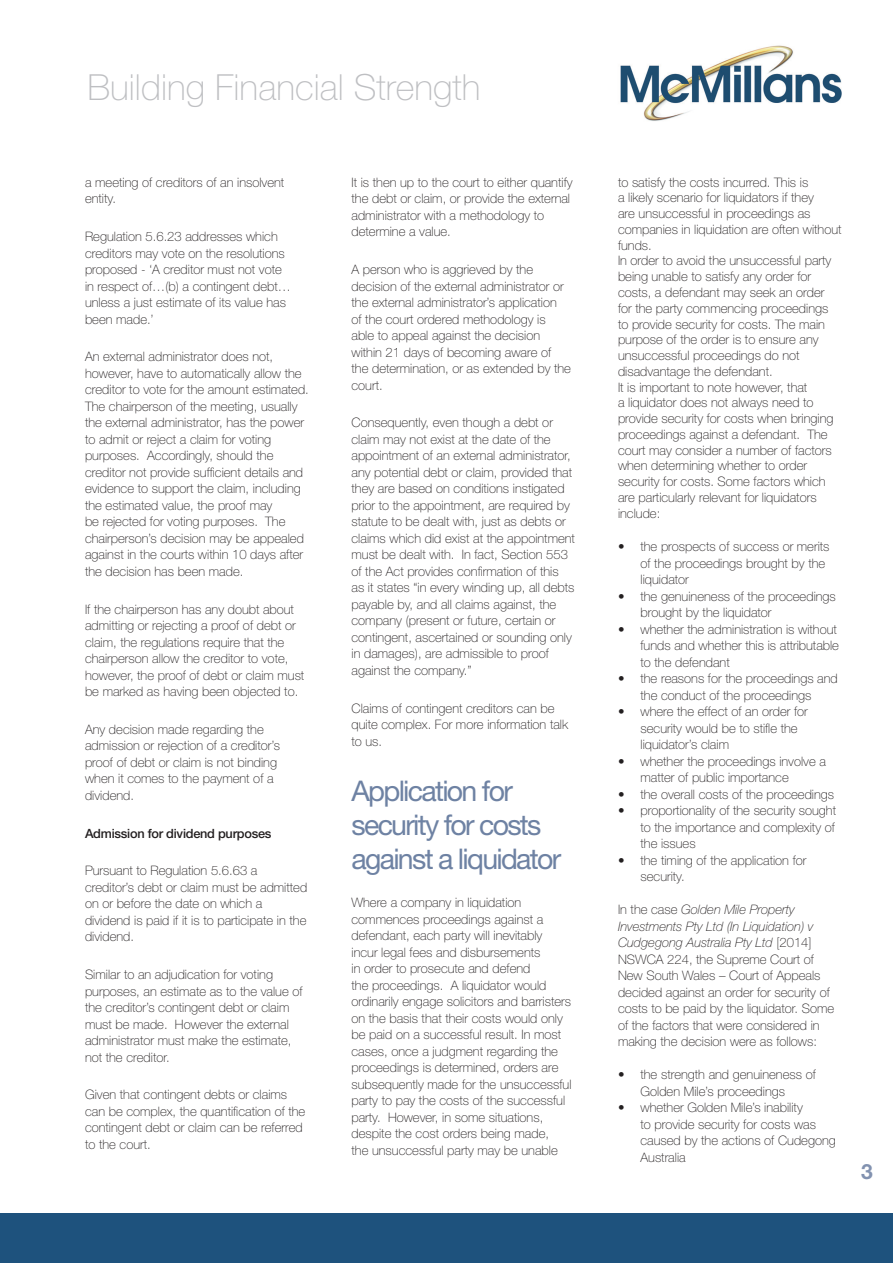
<style>
.page{position:relative;width:893px;height:1263px;background:#fff}
.page>*{position:absolute;margin:0;border:0;box-sizing:border-box;transform-origin:0 0}
.t1{font:100 36px "Helvetica Neue";color:#bebfc2}
.t2{font:28.5px/34.2px "Helvetica Neue";letter-spacing:-.06em;color:#6e82a3}
.t3{font:700 21px "Helvetica Neue";color:#8292b0}
.t4{font:100 13.05px/16.5px "Helvetica Neue";color:#231f20}
.t5{font:500 12.75px "Helvetica Neue";letter-spacing:-.02em;color:#231f20}
.s1{font-style:italic}
</style>
<div class="page">
<div style="left:0;top:1213px;width:893px;height:50px;background:#1e527d"></div>
<img style="left:620px;top:45px;width:222px;height:76px">
<div style="left:715px;top:103px;width:152px;height:26px;background:#fff"></div>
<p class="t1" style="left:88px;top:66px;width:394px">Building Financial Strength</p>
<p class="t4" style="left:85px;top:174px;width:201px">a meeting of creditors of an insolvent entity.</p>
<p class="t4" style="left:85px;top:228px;width:207px">Regulation 5.6.23 addresses which creditors may vote on the resolutions proposed - ‘A creditor must not vote in respect of…(b) a contingent debt… unless a just estimate of its value has been made.’</p>
<p class="t4" style="left:85px;top:348px;width:225px">An external administrator does not, however, have to automatically allow the creditor to vote for the amount estimated.<br>The chairperson of the meeting, usually the external administrator, has the power to admit or reject a claim for voting purposes. Accordingly, should the creditor not provide sufficient details and evidence to support the claim, including the estimated value, the proof may<br>be rejected for voting purposes. The chairperson’s decision may be appealed against in the courts within 10 days after the decision has been made.</p>
<p class="t4" style="left:85px;top:601px;width:221px">If the chairperson has any doubt about admitting or rejecting a proof of debt or claim, the regulations require that the chairperson allow the creditor to vote, however, the proof of debt or claim must be marked as having been objected to.</p>
<p class="t4" style="left:85px;top:721px;width:196px">Any decision made regarding the admission or rejection of a creditor’s proof of debt or claim is not binding when it comes to the payment of a dividend.</p>
<p class="t5" style="left:85px;top:825px;width:188px">Admission for dividend purposes</p>
<p class="t4" style="left:85px;top:862px;width:224px">Pursuant to Regulation 5.6.63 a creditor’s debt or claim must be admitted on or before the date on which a dividend is paid if it is to participate in the dividend.</p>
<p class="t4" style="left:85px;top:966px;width:219px">Similar to an adjudication for voting purposes, an estimate as to the value of the creditor’s contingent debt or claim must be made. However the external administrator must make the estimate, not the creditor.</p>
<p class="t4" style="left:85px;top:1086px;width:222px">Given that contingent debts or claims can be complex, the quantification of the contingent debt or claim can be referred to the court.</p>
<p class="t4" style="left:351px;top:174px;width:223px">It is then up to the court to either quantify the debt or claim, or provide the external administrator with a methodology to determine a value.</p>
<p class="t4" style="left:351px;top:261px;width:221px">A person who is aggrieved by the decision of the external administrator or the external administrator’s application<br>of the court ordered methodology is able to appeal against the decision within 21 days of becoming aware of the determination, or as extended by the court.</p>
<p class="t4" style="left:351px;top:414px;width:225px">Consequently, even though a debt or claim may not exist at the date of the appointment of an external administrator, any potential debt or claim, provided that they are based on conditions instigated prior to the appointment, are required by statute to be dealt with, just as debts or claims which did exist at the appointment must be dealt with. In fact, Section 553 of the Act provides confirmation of this<br>as it states “in every winding up, all debts payable by, and all claims against, the company (present or future, certain or contingent, ascertained or sounding only in damages), are admissible to proof against the company.”</p>
<p class="t4" style="left:351px;top:700px;width:218px">Claims of contingent creditors can be quite complex. For more information talk to us.</p>
<p class="t2" style="left:351px;top:773px;width:211px">Application for security for costs against a liquidator</p>
<p class="t4" style="left:351px;top:894px;width:222px">Where a company in liquidation commences proceedings against a defendant, each party will inevitably incur legal fees and disbursements<br>in order to prosecute and defend<br>the proceedings. A liquidator would ordinarily engage solicitors and barristers on the basis that their costs would only be paid on a successful result. In most cases, once a judgment regarding the proceedings is determined, orders are subsequently made for the unsuccessful party to pay the costs of the successful party. However, in some situations, despite the cost orders being made,<br>the unsuccessful party may be unable</p>
<p class="t4" style="left:618px;top:174px;width:225px;line-height:15.8px">to satisfy the costs incurred. This is<br>a likely scenario for liquidators if they<br>are unsuccessful in proceedings as companies in liquidation are often without funds.</p>
<p class="t4" style="left:618px;top:253px;width:215px;line-height:15.8px">In order to avoid the unsuccessful party being unable to satisfy any order for costs, a defendant may seek an order for the party commencing proceedings to provide security for costs. The main purpose of the order is to ensure any unsuccessful proceedings do not disadvantage the defendant.</p>
<p class="t4" style="left:618px;top:379px;width:217px;line-height:15.9px">It is important to note however, that<br>a liquidator does not always need to provide security for costs when bringing proceedings against a defendant. The court may consider a number of factors when determining whether to order security for costs. Some factors which are particularly relevant for liquidators include:</p>
<p class="t4" style="left:640px;top:538px;width:191px;text-indent:-22px">• the prospects of success or merits of the proceedings brought by the liquidator</p>
<p class="t4" style="left:640px;top:588px;width:197px;text-indent:-22px">• the genuineness of the proceedings brought by the liquidator</p>
<p class="t4" style="left:640px;top:621px;width:200px;text-indent:-22px">• whether the administration is without funds and whether this is attributable to the defendant</p>
<p class="t4" style="left:618px;top:670px;width:221px;text-align:center">• the reasons for the proceedings and the conduct of the proceedings</p>
<p class="t4" style="left:640px;top:703px;width:169px;text-indent:-22px">• where the effect of an order for security would be to stifle the liquidator’s claim</p>
<p class="t4" style="left:640px;top:753px;width:187px;text-indent:-22px">• whether the proceedings involve a matter of public importance</p>
<p class="t4" style="left:618px;top:786px;width:218px">• the overall costs of the proceedings</p>
<p class="t4" style="left:640px;top:802px;width:197px;text-align:justify;text-indent:-22px">• proportionality of the security sought to the importance and complexity of the issues</p>
<p class="t4" style="left:640px;top:852px;width:167px;text-indent:-22px">• the timing of the application for security.</p>
<p class="t4" style="left:618px;top:901px;width:218px">In the case <span class="s1">Golden Mile Property Investments Pty Ltd (In Liquidation) v Cudgegong Australia Pty Ltd</span> [2014] NSWCA 224, the Supreme Court of New South Wales – Court of Appeals decided against an order for security of costs to be paid by the liquidator. Some of the factors that were considered in making the decision were as follows:</p>
<p class="t4" style="left:640px;top:1066px;width:177px;text-indent:-22px">• the strength and genuineness of<br>Golden Mile’s proceedings</p>
<p class="t4" style="left:640px;top:1099px;width:197px;text-indent:-22px">• whether Golden Mile’s inability<br>to provide security for costs was caused by the actions of Cudegong<br>Australia</p>
<p class="t3" style="left:861px;top:1158px;width:13px">3</p>
</div>
